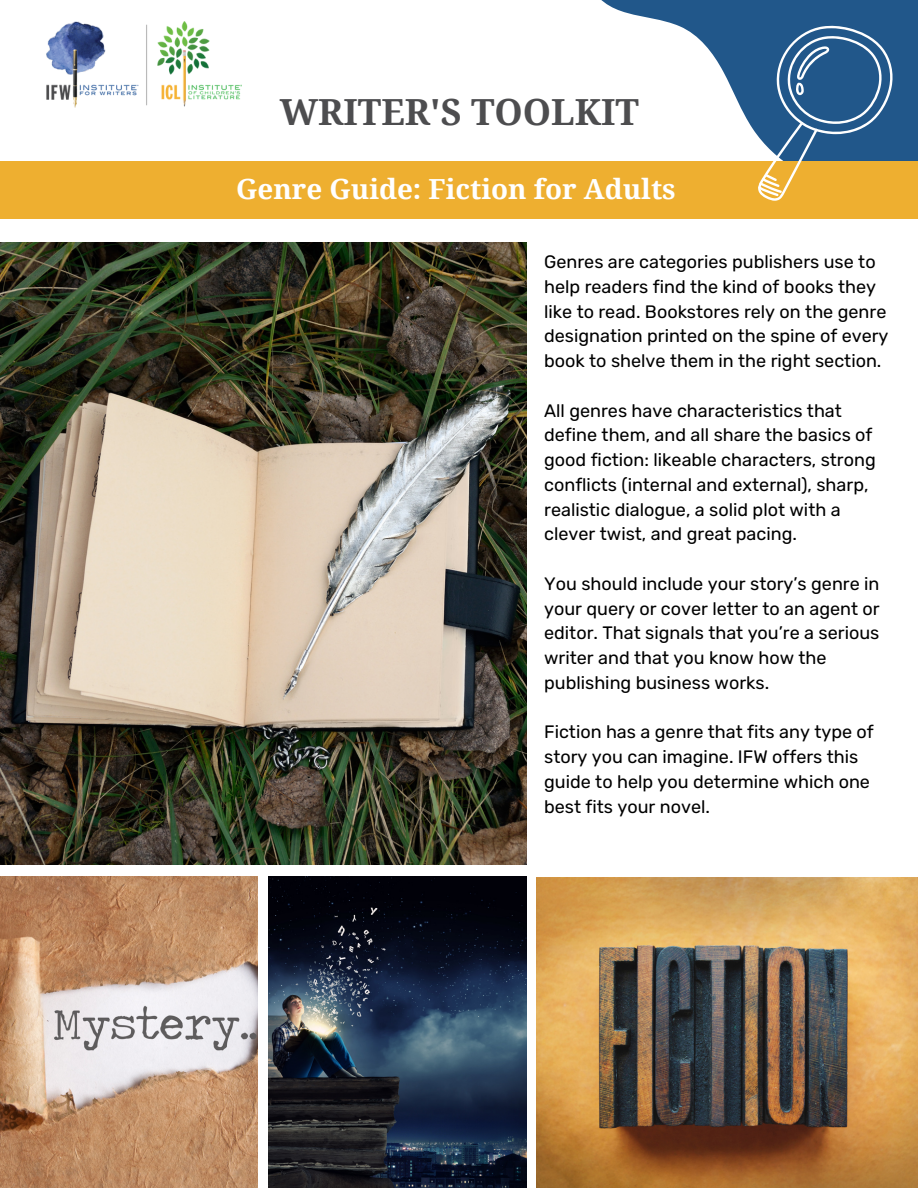
<style>
.page{position:relative;width:918px;height:1188px;background:#fff}
.page>*{position:absolute;margin:0;border:0;box-sizing:border-box;transform-origin:0 0}
.t1{font:700 36px "Noto Serif";color:#4d4d4f}
.t2{font:700 27.75px "Noto Serif";color:#fff}
.t3{font:18px/24.8px "Rubik";color:#000}
</style>
<div class="page">
<img style="left:536px;top:878px;width:382px;height:310px">
<img style="left:0;top:243px;width:526px;height:622px">
<img style="left:0;top:876px;width:258px;height:312px">
<img style="left:269px;top:876px;width:257px;height:312px">
<svg style="left:601px;top:0;width:317px;height:161px"></svg>
<img style="left:46px;top:21px;width:196px;height:87px">
<div style="left:0;top:161px;width:918px;height:57px;background:#eeaf30"></div>
<svg style="left:758px;top:25px;width:136px;height:176px"></svg>
<p class="t1" style="left:280px;top:87px;width:361px">WRITER'S TOOLKIT</p>
<p class="t2" style="left:236px;top:169px;width:441px">Genre Guide: Fiction for Adults</p>
<p class="t3" style="left:544px;top:250px;width:346px">Genres are categories publishers use to help readers find the kind of books they like to read. Bookstores rely on the genre designation printed on the spine of every book to shelve them in the right section.</p>
<p class="t3" style="left:544px;top:398px;width:333px">All genres have characteristics that define them, and all share the basics of good fiction: likeable characters, strong conflicts (internal and external), sharp, realistic dialogue, a solid plot with a clever twist, and great pacing.</p>
<p class="t3" style="left:544px;top:571px;width:337px">You should include your story’s genre in your query or cover letter to an agent or editor. That signals that you’re a serious writer and that you know how the publishing business works.</p>
<p class="t3" style="left:544px;top:720px;width:331px">Fiction has a genre that fits any type of story you can imagine. IFW offers this guide to help you determine which one best fits your novel.</p>
</div>
